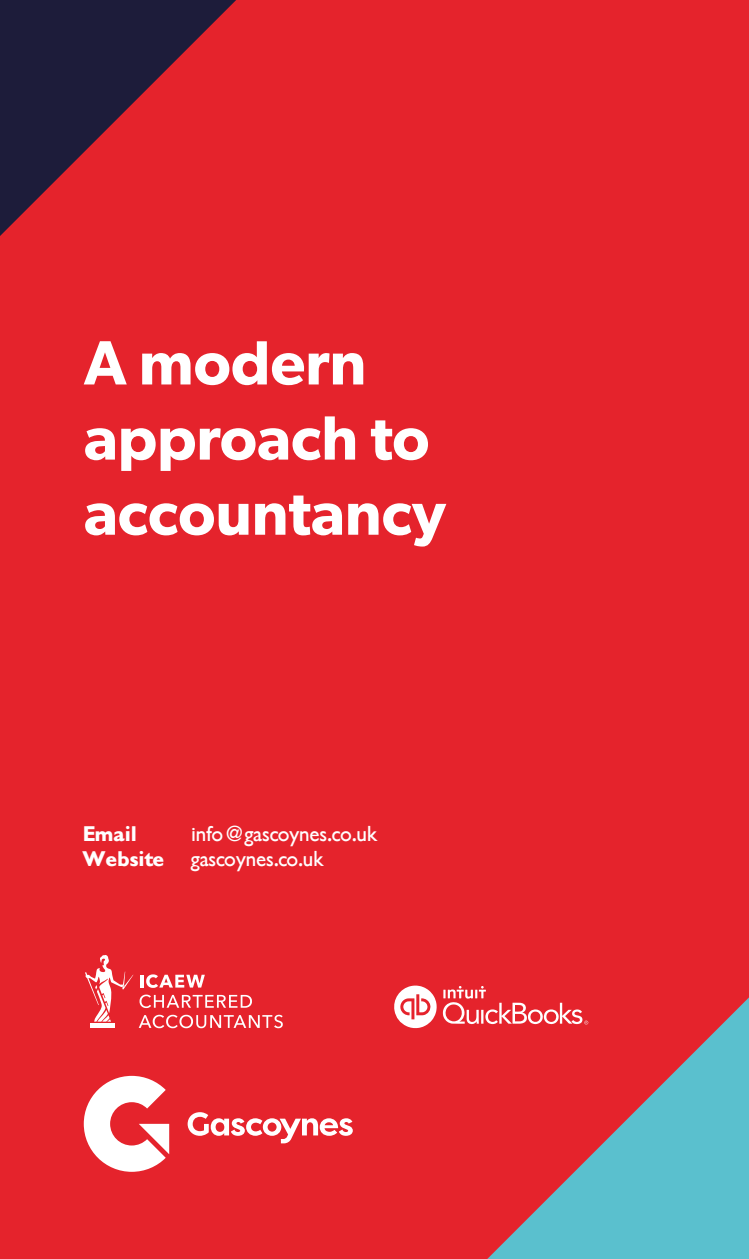
<style>
.page{position:relative;width:749px;height:1259px;background:#fff}
.page>*{position:absolute;margin:0;border:0;box-sizing:border-box;transform-origin:0 0}
.t1{font:600 62.7px/75px "Gibson";color:#fff}
.t2{font:21px "Gibson";color:#fff}
.t3{font:700 21px "Gibson";color:#fff}
</style>
<div class="page">
<div style="left:0;top:0;width:748px;height:1259px;background:#e5232c"></div>
<svg style="left:487px;top:998px;width:261px;height:261px;fill:#5ac0ce"></svg>
<svg style="left:0;top:0;width:236px;height:236px"></svg>
<div style="left:90px;top:1023px;width:25px;height:5px;background:#fff"></div>
<svg style="left:85px;top:955px;width:48px;height:66px"></svg>
<svg style="left:140px;top:974px;width:65px;height:14px"></svg>
<svg style="left:139px;top:994px;width:113px;height:14px"></svg>
<svg style="left:139px;top:1014px;width:144px;height:14px"></svg>
<svg style="left:394px;top:985px;width:42px;height:43px"></svg>
<svg style="left:442px;top:986px;width:146px;height:38px"></svg>
<svg style="left:187px;top:1112px;width:165px;height:31px"></svg>
<svg style="left:84px;top:1076px;width:85px;height:95px"></svg>
<hr style="left:748px;top:0;width:1px;height:1259px;background:#1d1c3a">
<svg style="left:748px;top:0;width:1px;height:261px"></svg>
<p class="t1" style="left:84px;top:324px;width:363px">A modern approach to accountancy</p>
<p class="t3" style="left:83px;top:821px;width:55px">Email</p>
<p class="t2" style="left:191px;top:821px;width:187px">info@gascoynes.co.uk</p>
<p class="t3" style="left:83px;top:846px;width:83px">Website</p>
<p class="t2" style="left:191px;top:846px;width:134px">gascoynes.co.uk</p>
</div>
